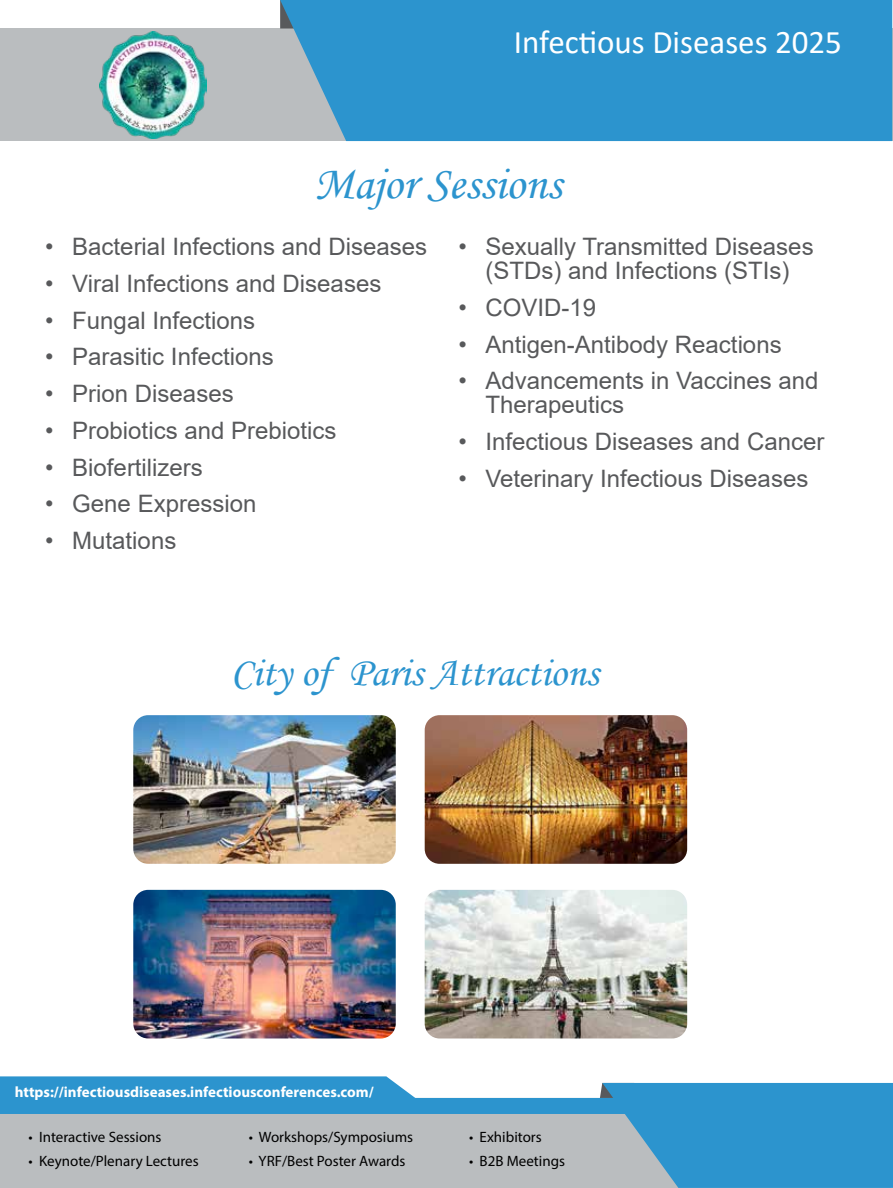
<style>
.page{position:relative;width:893px;height:1188px;background:#fff}
.page>*{position:absolute;margin:0;border:0;box-sizing:border-box;transform-origin:0 0}
.t1{font:47.1px "Monotype Corsiva";color:#2c94ce}
.t2{font:41.1px "Monotype Corsiva";color:#2c94ce}
.t3{font:33px "Calibri";color:#fff}
.t4{font:24px/24px "Arial";color:#58595b;text-align:center}
.t5{font:15px "Myriad Pro";color:#000}
.t6{font:700 15px "Myriad Pro";color:#fff}
</style>
<div class="page">
<div style="left:0;top:1113px;width:598px;height:74px;background:#babdbf"></div>
<div style="left:0;top:28px;width:892px;height:113px;background:#babdbf"></div>
<div style="left:280px;top:0;width:612px;height:141px;background:#2c94ce"></div>
<div style="left:0;top:1097px;width:760px;height:16px;background:#2c94ce"></div>
<svg style="left:598px;top:1082px;width:295px;height:105px;background:#409acc"></svg>
<svg style="left:0;top:1076px;width:420px;height:22px;background:#399ad0"></svg>
<img style="left:100px;top:31px;width:107px;height:107px">
<img style="left:133px;top:715px;width:263px;height:148px">
<img style="left:133px;top:889px;width:263px;height:149px">
<img style="left:425px;top:715px;width:262px;height:148px">
<img style="left:425px;top:889px;width:262px;height:149px">
<h3 class="t3" style="left:514px;top:19px;width:330px">Infectious Diseases 2025</h3>
<h1 class="t1" style="left:314px;top:155px;width:249px">Major Sessions</h1>
<p class="t4" style="left:45px;top:234px;width:383px">• Bacterial Infections and Diseases</p>
<p class="t4" style="left:45px;top:271px;width:338px">• Viral Infections and Diseases</p>
<p class="t4" style="left:45px;top:308px;width:211px">• Fungal Infections</p>
<p class="t4" style="left:45px;top:345px;width:230px">• Parasitic Infections</p>
<p class="t4" style="left:45px;top:381px;width:190px">• Prion Diseases</p>
<p class="t4" style="left:45px;top:418px;width:293px">• Probiotics and Prebiotics</p>
<p class="t4" style="left:45px;top:455px;width:159px">• Biofertilizers</p>
<p class="t4" style="left:45px;top:492px;width:213px">• Gene Expression</p>
<p class="t4" style="left:45px;top:528px;width:133px">• Mutations</p>
<p class="t4" style="left:458px;top:234px;width:357px">• Sexually Transmitted Diseases (STDs) and Infections (STIs)</p>
<p class="t4" style="left:458px;top:295px;width:139px">• COVID-19</p>
<p class="t4" style="left:458px;top:332px;width:325px">• Antigen-Antibody Reactions</p>
<p class="t4" style="left:485px;top:369px;width:335px;text-align:left;text-indent:-27px">• Advancements in Vaccines and<br>Therapeutics</p>
<p class="t4" style="left:458px;top:429px;width:367px">• Infectious Diseases and Cancer</p>
<p class="t4" style="left:458px;top:466px;width:351px">• Veterinary Infectious Diseases</p>
<h2 class="t2" style="left:231px;top:647px;width:369px">City of Paris Attractions</h2>
<p class="t6" style="left:15px;top:1082px;width:360px">https://infectiousdiseases.infectiousconferences.com/</p>
<p class="t5" style="left:28px;top:1127px;width:135px">• Interactive Sessions</p>
<p class="t5" style="left:28px;top:1151px;width:172px">• Keynote/Plenary Lectures</p>
<p class="t5" style="left:249px;top:1127px;width:166px">• Workshops/Symposiums</p>
<p class="t5" style="left:249px;top:1151px;width:158px">• YRF/Best Poster Awards</p>
<p class="t5" style="left:469px;top:1127px;width:74px">• Exhibitors</p>
<p class="t5" style="left:469px;top:1151px;width:98px">• B2B Meetings</p>
</div>
